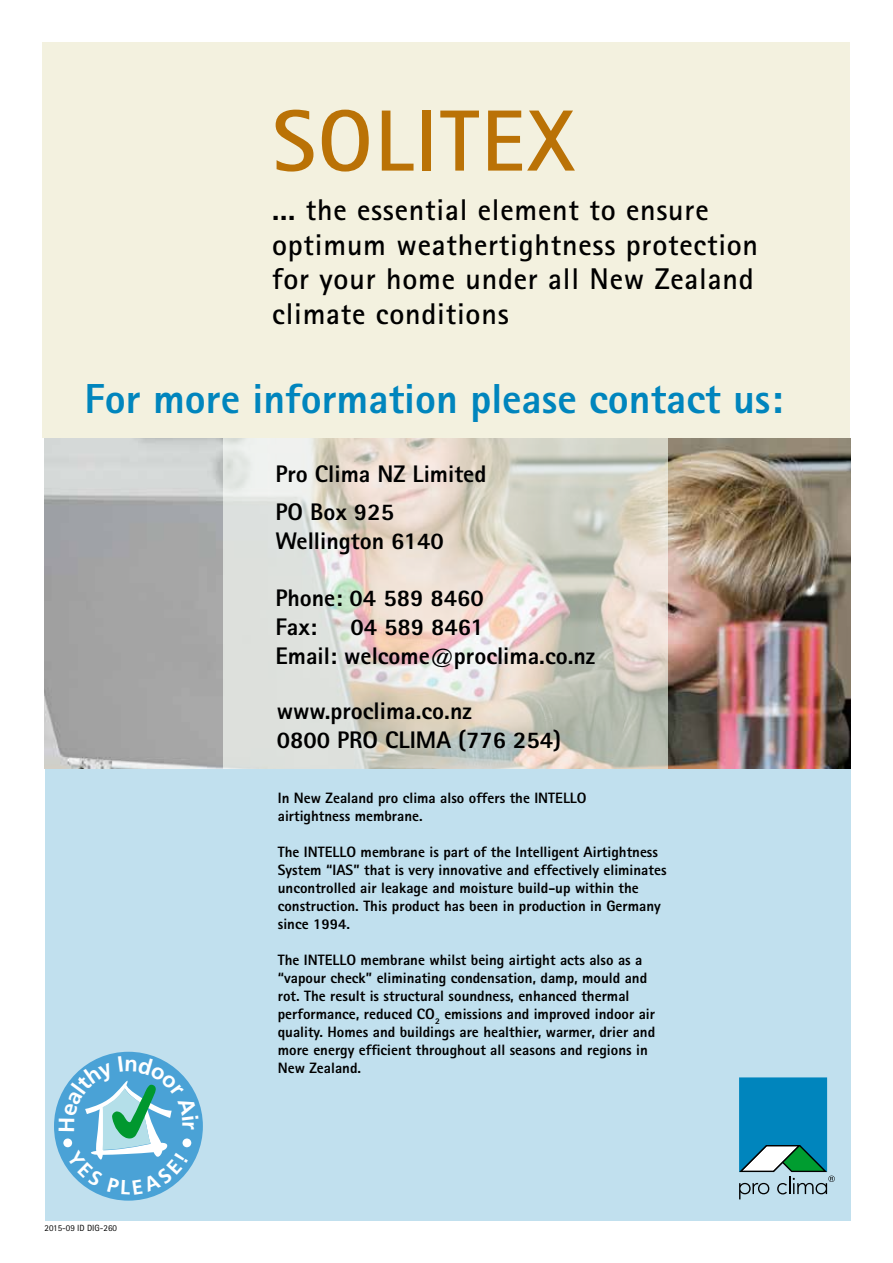
<style>
.page{position:relative;width:893px;height:1263px;background:#fff}
.page>*{position:absolute;margin:0;border:0;box-sizing:border-box;transform-origin:0 0}
.t1{font:700 87px "Rotis Sans Serif Pro";letter-spacing:.025em;color:#ba7206}
.t2{font:800 42px "Agfa Rotis Sans Serif";color:#0085bd}
.t3{font:700 30px/34.5px "Rotis Sans Serif Pro";letter-spacing:.025em;color:#000}
.t4{font:800 24px/28.8px "Rotis Sans Serif Pro";color:#000}
.t5{font:800 24px/28.8px "Agfa Rotis Sans Serif";color:#000}
.t6{font:800 15px/18px "Agfa Rotis Sans Serif";color:#000}
.t7{font:9px "Rotis Sans Serif Pro";color:#000}
</style>
<div class="page">
<div style="left:43px;top:43px;width:807px;height:395px;background:#f3f1df"></div>
<img style="left:45px;top:438px;width:805px;height:331px">
<svg style="left:223px;top:438px;width:445px;height:331px;background:#dbd6cc"></svg>
<div style="left:45px;top:769px;width:805px;height:451px;background:#c1e0ee"></div>
<svg style="left:739px;top:1077px;width:96px;height:122px"></svg>
<div style="left:54px;top:1052px;width:149px;height:149px;background:#4aa2d6;border-radius:50%"></div>
<svg style="left:59px;top:1056px;width:140px;height:139px"></svg>
<h1 class="t1" style="left:272px;top:86px;width:305px">SOLITEX</h1>
<h3 class="t3" style="left:272px;top:192px;width:487px">... the essential element to ensure optimum weathertightness protection for your home under all New Zealand climate conditions</h3>
<h2 class="t2" style="left:85px;top:372px;width:700px">For more information please contact us:</h2>
<h3 class="t4" style="left:275px;top:455px;width:213px;line-height:37.8px">Pro Clima NZ Limited<br>PO Box 925</h3>
<h3 class="t4" style="left:275px;top:526px;width:170px">Wellington 6140</h3>
<h3 class="t4" style="left:275px;top:584px;width:210px">Phone: 04 589 8460<br>Fax:</h3>
<h3 class="t4" style="left:275px;top:613px;width:321px;text-indent:75px">04 589 8461<br>Email: welcome@proclima.co.nz</h3>
<h3 class="t5" style="left:277px;top:696px;width:286px">www.proclima.co.nz<br>0800 PRO CLIMA (776 254)</h3>
<p class="t7" style="left:45px;top:1222px;width:74px">2015-09 ID DIG-260</p>
<p class="t6" style="left:278px;top:788px;width:310px">In New Zealand pro clima also offers the INTELLO airtightness membrane.</p>
<p class="t6" style="left:278px;top:842px;width:390px">The INTELLO membrane is part of the Intelligent Airtightness System “IAS” that is very innovative and effectively eliminates uncontrolled air leakage and moisture build-up within the construction. This product has been in production in Germany since 1994.</p>
<p class="t6" style="left:278px;top:950px;width:379px">The INTELLO membrane whilst being airtight acts also as a “vapour check” eliminating condensation, damp, mould and rot. The result is structural soundness, enhanced thermal performance, reduced CO<sub>2</sub> emissions and improved indoor air quality. Homes and buildings are healthier, warmer, drier and more energy efficient throughout all seasons and regions in New Zealand.</p>
</div>
